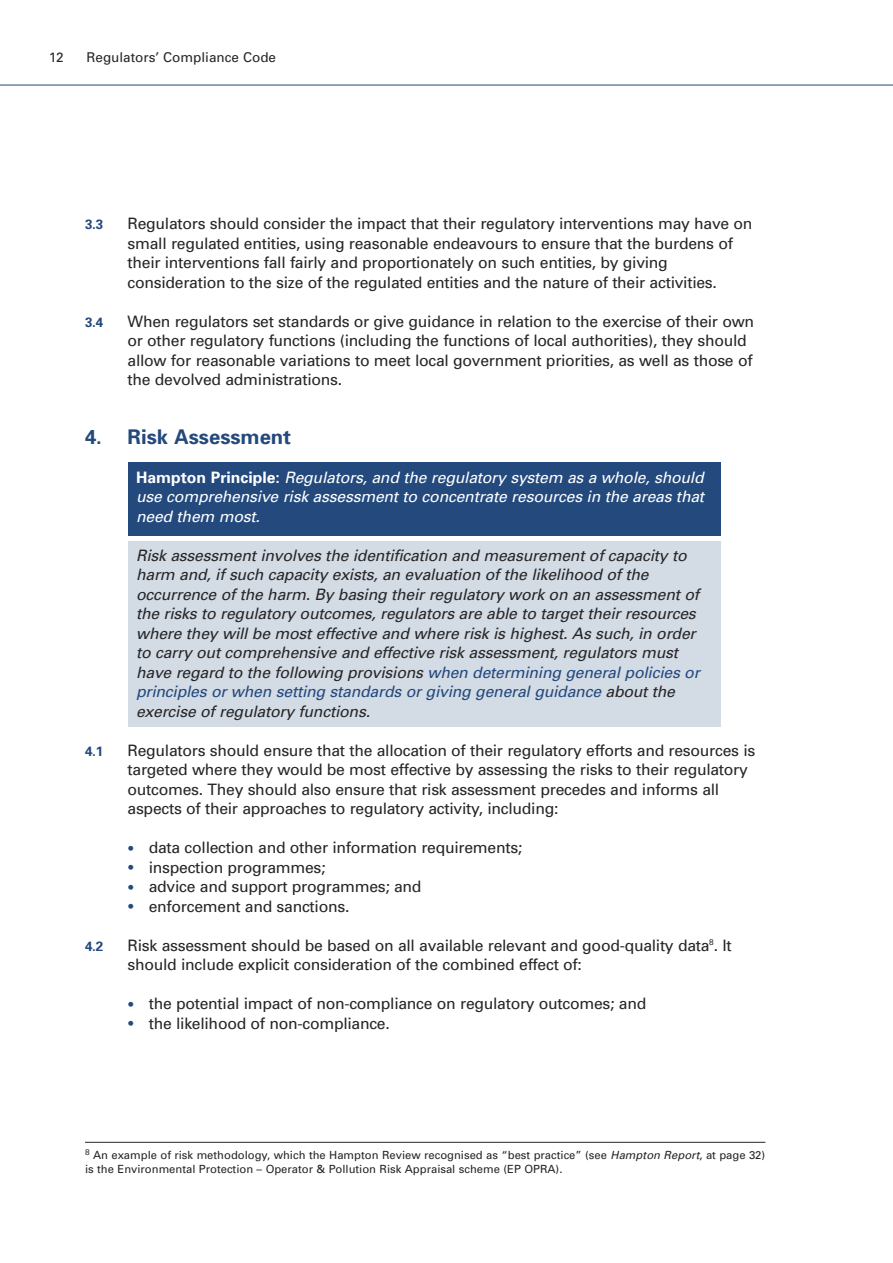
<style>
.page{position:relative;width:893px;height:1263px;background:#fff}
.page>*{position:absolute;margin:0;border:0;box-sizing:border-box;transform-origin:0 0}
.t1{font:700 20.25px "Univers";color:#23497d}
.t2{font:15.75px/19.5px "Univers";letter-spacing:-.02em;color:#272627}
.t3{font:italic 15.75px/19.5px "Univers";letter-spacing:-.015em;color:#272627}
.t4{font:italic 15.75px/19.5px "Univers";letter-spacing:-.015em;color:#fff;text-align:justify}
.t5{font:13.5px "Univers";color:#272627}
.t6{font:700 13.5px "Univers";color:#23497d}
.t7{font:11.25px/13.5px "Univers";color:#272627}
.s1{font-weight:700;font-style:normal}
.s2{color:#23497d}
.s3{font-size:19.5px;color:#23497d}
.s4{font-style:italic}
</style>
<div class="page">
<hr style="left:0;top:85px;width:893px;height:1px;background:#23497d">
<div style="left:128px;top:462px;width:593px;height:74px;background:#23497d"></div>
<div style="left:128px;top:541px;width:593px;height:185px;background:#d3dbe5"></div>
<hr style="left:85px;top:1142px;width:680px;height:1px;background:#272627">
<p class="t5" style="left:49px;top:52px;width:16px">12</p>
<p class="t5" style="left:87px;top:52px;width:191px">Regulators’ Compliance Code</p>
<p class="t6" style="left:85px;top:219px;width:20px">3.3</p>
<p class="t2" style="left:128px;top:215px;width:626px">Regulators should consider the impact that their regulatory interventions may have on small regulated entities, using reasonable endeavours to ensure that the burdens of their interventions fall fairly and proportionately on such entities, by giving consideration to the size of the regulated entities and the nature of their activities.</p>
<p class="t6" style="left:85px;top:317px;width:20px">3.4</p>
<p class="t2" style="left:128px;top:313px;width:628px">When regulators set standards or give guidance in relation to the exercise of their own or other regulatory functions (including the functions of local authorities), they should allow for reasonable variations to meet local government priorities, as well as those of the devolved administrations.</p>
<p class="t1" style="left:85px;top:429px;width:208px">4. Risk Assessment</p>
<p class="t4" style="left:136px;top:469px;width:570px"><span class="s1">Hampton Principle:</span> Regulators, and the regulatory system as a whole, should use comprehensive risk assessment to concentrate resources in the areas that need them most.</p>
<p class="t3" style="left:136px;top:547px;width:565px">Risk assessment involves the identification and measurement of capacity to harm and, if such capacity exists, an evaluation of the likelihood of the occurrence of the harm. By basing their regulatory work on an assessment of the risks to regulatory outcomes, regulators are able to target their resources where they will be most effective and where risk is highest. As such, in order to carry out comprehensive and effective risk assessment, regulators must have regard to the following provisions <span class="s2">when determining general policies or principles or when setting standards or giving general guidance</span> about the exercise of regulatory functions.</p>
<p class="t6" style="left:85px;top:746px;width:20px">4.1</p>
<p class="t2" style="left:128px;top:742px;width:629px">Regulators should ensure that the allocation of their regulatory efforts and resources is targeted where they would be most effective by assessing the risks to their regulatory outcomes. They should also ensure that risk assessment precedes and informs all aspects of their approaches to regulatory activity, including:</p>
<p class="t2" style="left:128px;top:839px;width:396px"><span class="s3">•</span> data collection and other information requirements;</p>
<p class="t2" style="left:128px;top:859px;width:199px"><span class="s3">•</span> inspection programmes;</p>
<p class="t2" style="left:128px;top:878px;width:295px"><span class="s3">•</span> advice and support programmes; and</p>
<p class="t2" style="left:128px;top:898px;width:223px"><span class="s3">•</span> enforcement and sanctions.</p>
<p class="t6" style="left:85px;top:941px;width:20px">4.2</p>
<p class="t2" style="left:128px;top:937px;width:606px">Risk assessment should be based on all available relevant and good-quality data<sup>8</sup>. It should include explicit consideration of the combined effect of:</p>
<p class="t2" style="left:128px;top:995px;width:520px"><span class="s3">•</span> the potential impact of non-compliance on regulatory outcomes; and</p>
<p class="t2" style="left:128px;top:1015px;width:264px"><span class="s3">•</span> the likelihood of non-compliance.</p>
<p class="t7" style="left:85px;top:1149px;width:682px"><sup>8</sup> An example of risk methodology, which the Hampton Review recognised as “best practice” (see <span class="s4">Hampton Report</span>, at page 32) is the Environmental Protection – Operator &amp; Pollution Risk Appraisal scheme (EP OPRA).</p>
</div>
